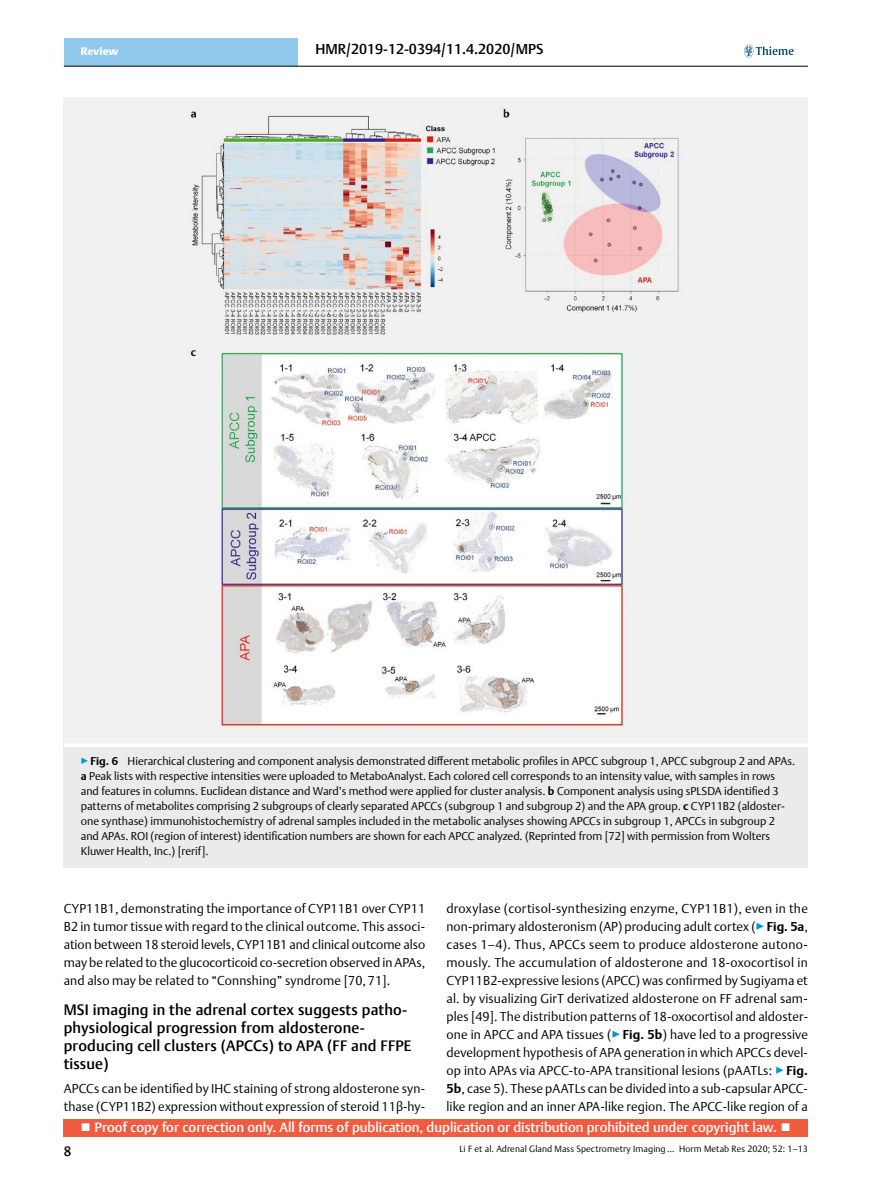
<style>
.page{position:relative;width:893px;height:1191px;background:#fff}
.page>*{position:absolute;margin:0;border:0;box-sizing:border-box;transform-origin:0 0}
.t1{font:500 15px/18px "Thieme Argo 2011";letter-spacing:.01em;color:#000}
.t2{font:500 14.25px "Thieme Argo 2011";color:#000}
.t3{font:500 13.5px "Thieme Argo 2011";color:#fff}
.t4{font:500 13.5px "Thieme Argo 2011";color:#000}
.t5{font:300 12.75px/18px "Thieme Argo 2011";letter-spacing:.01em;color:#000;text-align:justify}
.t6{font:300 11.25px/15px "Thieme Argo 2011";color:#000}
.t7{font:900 10.8px "Thieme Argo 2011";letter-spacing:-.005em;color:#fff}
.t8{font:300 9px "Thieme Argo 2011";letter-spacing:.01em;color:#000}
.s1{color:#0095da}
.s2{font-weight:700}
</style>
<div class="page">
<div style="left:64px;top:1119px;width:744px;height:17px;background:#f15b40"></div>
<div style="left:64px;top:38px;width:234px;height:28px;background:#91c9ed"></div>
<svg style="left:744px;top:45px;width:50px;height:12px"></svg>
<hr style="left:64px;top:66px;width:744px;height:1px;background:#000">
<img style="left:64px;top:98px;width:744px;height:645px">
<div style="left:64px;top:743px;width:744px;height:125px;background:#ebebec"></div>
<hr style="left:64px;top:743px;width:744px;height:4px;background:#fff">
<p class="t7" style="left:81px;top:44px;width:39px">Review</p>
<p class="t2" style="left:315px;top:40px;width:230px">HMR/2019-12-0394/11.4.2020/MPS</p>
<p class="t6" style="left:81px;top:753px;width:716px"><span class="s1">▶</span><span class="s2">Fig. 6</span> Hierarchical clustering and component analysis demonstrated different metabolic profiles in APCC subgroup 1, APCC subgroup 2 and APAs. <span class="s2">a</span> Peak lists with respective intensities were uploaded to MetaboAnalyst. Each colored cell corresponds to an intensity value, with samples in rows and features in columns. Euclidean distance and Ward’s method were applied for cluster analysis. <span class="s2">b</span> Component analysis using sPLSDA identified 3 patterns of metabolites comprising 2 subgroups of clearly separated APCCs (subgroup 1 and subgroup 2) and the APA group. <span class="s2">c</span> CYP11B2 (aldoster&shy;one synthase) immunohistochemistry of adrenal samples included in the metabolic analyses showing APCCs in subgroup 1, APCCs in subgroup 2 and APAs. ROI (region of interest) identification numbers are shown for each APCC analyzed. (Reprinted from [72] with permission from Wolters Kluwer Health, Inc.) [rerif].</p>
<p class="t5" style="left:64px;top:899px;width:363px">CYP11B1, demonstrating the importance of CYP11B1 over CYP11<br>B2 in tumor tissue with regard to the clinical outcome. This associ&shy;ation between 18 steroid levels, CYP11B1 and clinical outcome also may be related to the glucocorticoid co-secretion observed in APAs, and also may be related to “Connshing” syndrome [70, 71].</p>
<p class="t1" style="left:64px;top:1000px;width:349px">MSI imaging in the adrenal cortex suggests patho&shy;physiological progression from aldosterone&shy;producing cell clusters (APCCs) to APA (FF and FFPE tissue)</p>
<p class="t5" style="left:64px;top:1079px;width:363px">APCCs can be identified by IHC staining of strong aldosterone syn&shy;thase (CYP11B2) expression without expression of steroid 11β-hy-</p>
<p class="t5" style="left:446px;top:899px;width:363px">droxylase (cortisol-synthesizing enzyme, CYP11B1), even in the non-primary aldosteronism (AP) producing adult cortex (<span class="s1">▶</span><span class="s2">Fig. 5a</span>, cases 1–4). Thus, APCCs seem to produce aldosterone autono&shy;mously. The accumulation of aldosterone and 18-oxocortisol in CYP11B2-expressive lesions (APCC) was confirmed by Sugiyama et al. by visualizing GirT derivatized aldosterone on FF adrenal sam&shy;ples [49]. The distribution patterns of 18-oxocortisol and aldoster&shy;one in APCC and APA tissues (<span class="s1">▶</span><span class="s2">Fig. 5b</span>) have led to a progressive development hypothesis of APA generation in which APCCs devel&shy;op into APAs via APCC-to-APA transitional lesions (pAATLs: <span class="s1">▶</span><span class="s2">Fig.<br>5b</span>, case 5). These pAATLs can be divided into a sub-capsular APCC&shy;like region and an inner APA-like region. The APCC-like region of a</p>
<p class="t4" style="left:64px;top:1142px;width:9px">8</p>
<p class="t3" style="left:80px;top:1118px;width:713px">■ Proof copy for correction only. All forms of publication, duplication or distribution prohibited under copyright law. ■</p>
<p class="t8" style="left:459px;top:1143px;width:350px">Li F et al. Adrenal Gland Mass Spectrometry Imaging … Horm Metab Res 2020; 52: 1–13</p>
</div>
